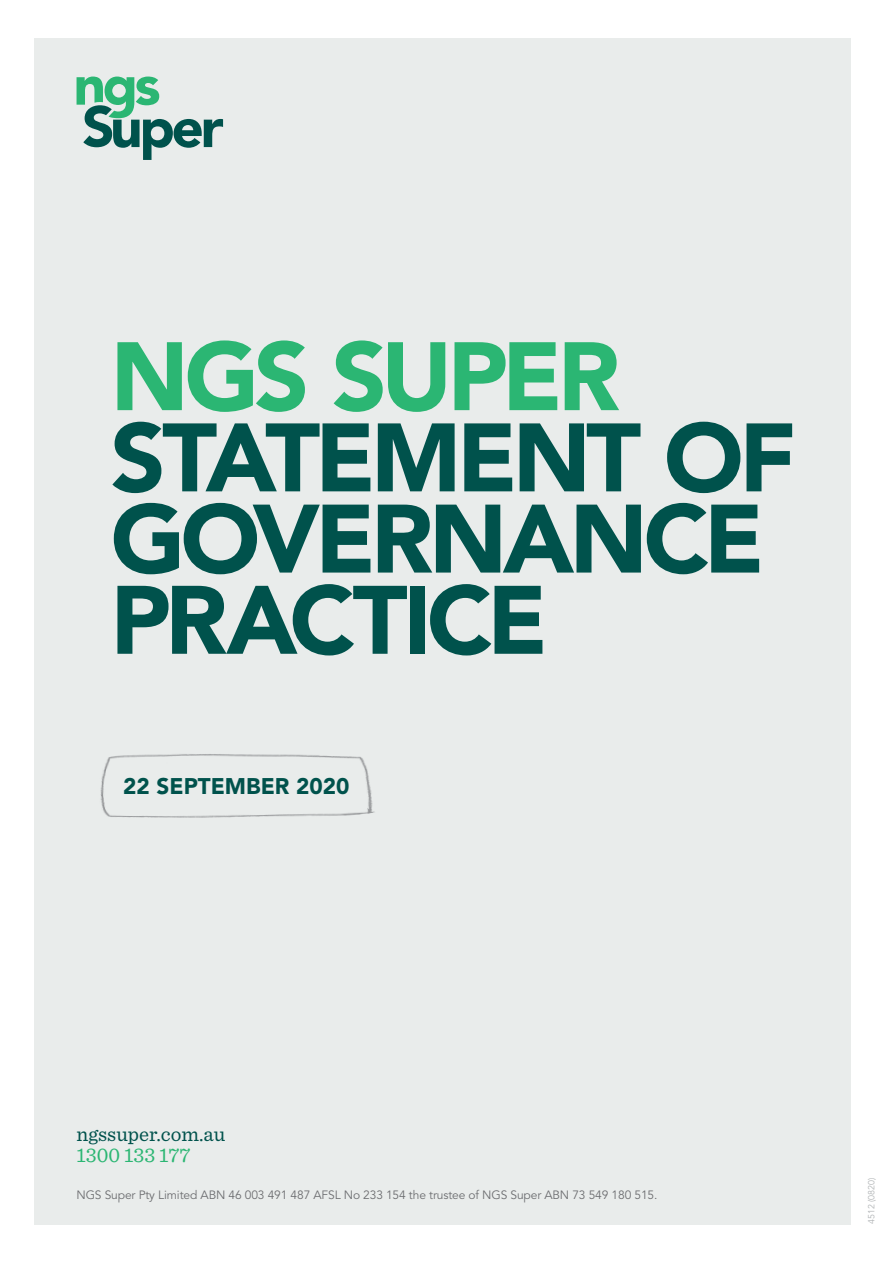
<style>
.page{position:relative;width:893px;height:1263px;background:#fff}
.page>*{position:absolute;margin:0;border:0;box-sizing:border-box;transform-origin:0 0}
.t1{font:900 96px/81.2px "Avenir LT Std";letter-spacing:-.05em;color:#00524c}
.Issue_Date{font:900 22.5px "Avenir LT Std";color:#00524c}
.Url_Back_Page{font:21px "Sentinel";color:#00524c}
.Phone_Number_Back_Pa{font:21px "Sentinel";color:#2bb673}
.Disclaimer{font:12px "Avenir";letter-spacing:-.01em;color:#6d6e71}
.t2{font:8.85px "Avenir LT Std";letter-spacing:-.01em;color:#b1b4b6}
.s1{color:#2bb673}
</style>
<div class="page">
<div style="left:34px;top:38px;width:816px;height:1187px;background:#e9eceb"></div>
<svg style="left:77px;top:77px;width:146px;height:83px"></svg>
<img style="left:100px;top:754px;width:275px;height:64px">
<p class="t1" style="left:111px;top:336px;width:687px"><span class="s1">NGS SUPER<br></span>STATEMENT OF<br>GOVERNANCE<br>PRACTICE</p>
<p class="Issue_Date" style="left:123px;top:772px;width:228px">22 SEPTEMBER 2020</p>
<p class="Url_Back_Page" style="left:77px;top:1118px;width:150px">ngssuper.com.au</p>
<p class="Phone_Number_Back_Pa" style="left:77px;top:1139px;width:115px">1300 133 177</p>
<p class="Disclaimer" style="left:77px;top:1187px;width:582px">NGS Super Pty Limited ABN 46 003 491 487 AFSL No 233 154 the trustee of NGS Super ABN 73 549 180 515.</p>
<p class="t2" style="left:866px;top:1224px;width:47px;rotate:-90deg">4512 (0820)</p>
</div>
